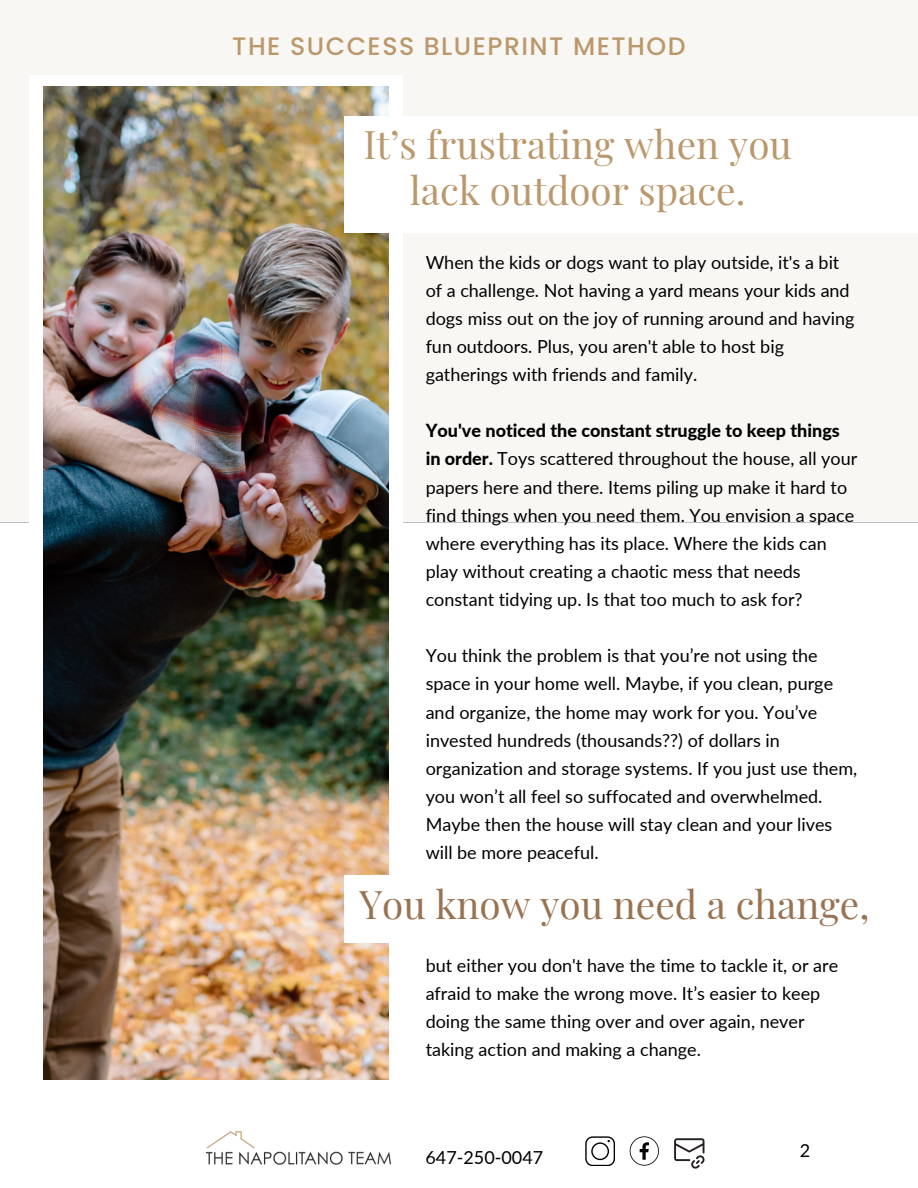
<style>
.page{position:relative;width:918px;height:1188px;background:#fff}
.page>*{position:absolute;margin:0;border:0;box-sizing:border-box;transform-origin:0 0}
.t1{font:38.55px/46.2px "Playfair Display";color:#bb986c;text-align:center}
.t2{font:38.55px "Playfair Display";color:#997351}
.t3{font:500 25.2px "Poppins";letter-spacing:.06em;color:#bb986c}
.t4{font:18px/28.2px "Lato";color:#000}
.s1{font-weight:800}
</style>
<div class="page">
<div style="left:0;top:0;width:918px;height:522px;background:#f8f7f3"></div>
<div style="left:29px;top:75px;width:374px;height:1022px;background:#fff"></div>
<img style="left:43px;top:87px;width:345px;height:992px">
<div style="left:344px;top:116px;width:574px;height:117px;background:#fff"></div>
<div style="left:344px;top:876px;width:574px;height:67px;background:#fff"></div>
<img style="left:205px;top:1131px;width:187px;height:34px">
<svg style="left:585px;top:1136px;width:30px;height:30px"></svg>
<svg style="left:630px;top:1136px;width:29px;height:30px"></svg>
<svg style="left:674px;top:1138px;width:31px;height:31px"></svg>
<h1 class="t3" style="left:232px;top:29px;width:455px">THE SUCCESS BLUEPRINT METHOD</h1>
<p class="t1" style="left:363px;top:120px;width:430px">It’s frustrating when you lack outdoor space.</p>
<h2 class="t4" style="left:426px;top:247px;width:430px">When the kids or dogs want to play outside, it's a bit of a challenge. Not having a yard means your kids and dogs miss out on the joy of running around and having fun outdoors. Plus, you aren't able to host big gatherings with friends and family.</h2>
<h1 class="t4" style="left:426px;top:416px;width:433px"><span class="s1">You've noticed the constant struggle to keep things in order.</span> Toys scattered throughout the house, all your papers here and there. Items piling up make it hard to find things when you need them. You envision a space where everything has its place. Where the kids can play without creating a chaotic mess that needs constant tidying up. Is that too much to ask for?</h1>
<p class="t4" style="left:426px;top:641px;width:433px">You think the problem is that you’re not using the space in your home well. Maybe, if you clean, purge and organize, the home may work for you. You’ve invested hundreds (thousands??) of dollars in organization and storage systems. If you just use them, you won’t all feel so suffocated and overwhelmed.<br>Maybe then the house will stay clean and your lives will be more peaceful.</p>
<p class="t2" style="left:359px;top:878px;width:512px">You know you need a change,</p>
<p class="t4" style="left:426px;top:951px;width:414px">but either you don't have the time to tackle it, or are afraid to make the wrong move. It’s easier to keep doing the same thing over and over again, never taking action and making a change.</p>
<p class="t4" style="left:426px;top:1143px;width:119px">647-250-0047</p>
<p class="t4" style="left:800px;top:1136px;width:12px">2</p>
</div>
